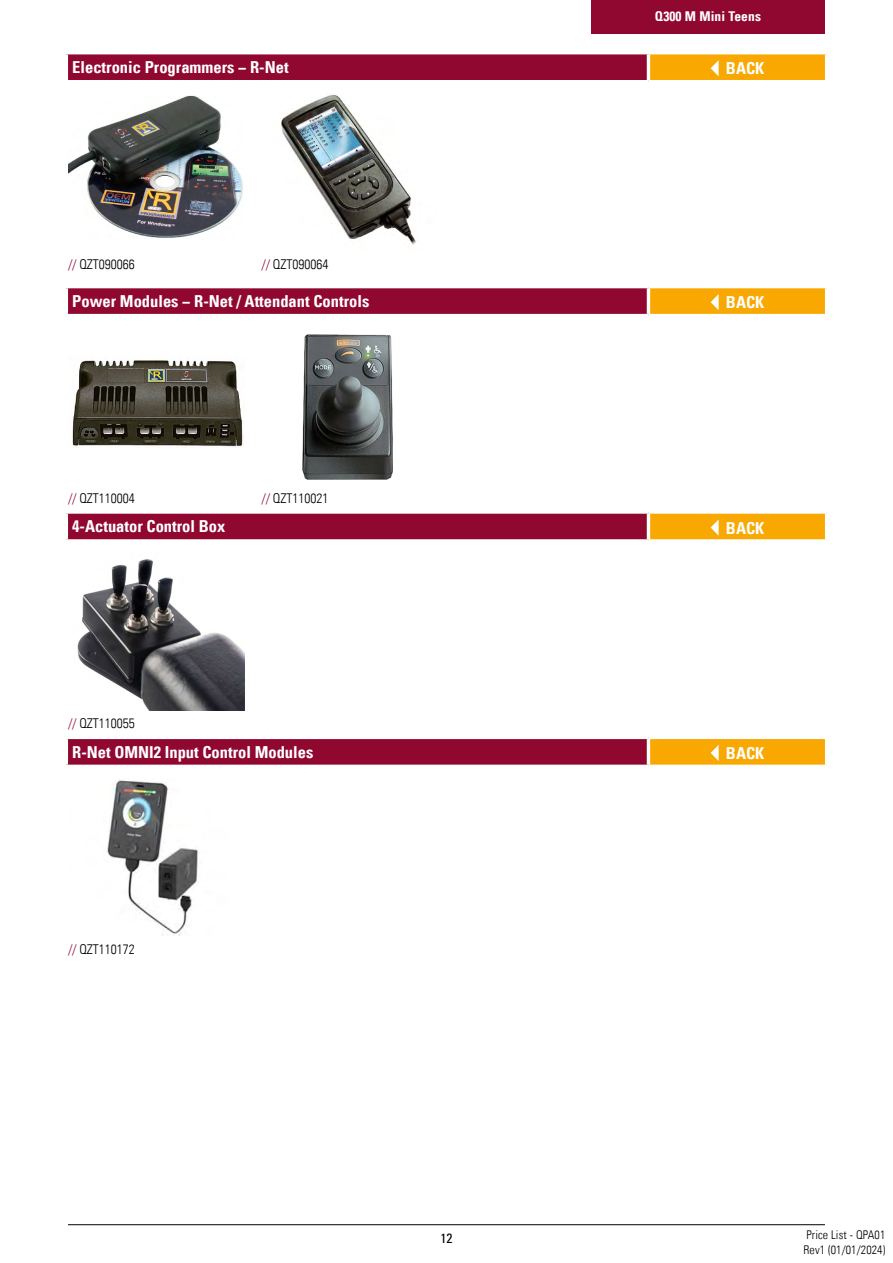
<style>
.page{position:relative;width:893px;height:1263px;background:#fff}
.page>*{position:absolute;margin:0;border:0;box-sizing:border-box;transform-origin:0 0}
.t1{font:16.5px "Univers Com 67 Bold Cond";color:#fff}
.t2{font:13.5px "Univers Com 47 Light Cond";color:#000}
.t3{font:13.5px "Univers Com 67 Bold Cond";letter-spacing:.01em;color:#fff}
.t4{font:condensed 13.5px "Univers Com 57";color:#000}
.t5{font:12px/14.7px "Univers Com 47 Light Cond";letter-spacing:.01em;color:#000}
.s1{color:#900730}
</style>
<div class="page">
<img style="left:281px;top:94px;width:135px;height:151px">
<img style="left:68px;top:95px;width:176px;height:144px">
<div style="left:66px;top:53px;width:582px;height:29px;background:#900730"></div>
<div style="left:648px;top:53px;width:179px;height:29px;background:#f8a800"></div>
<hr style="left:648px;top:51px;width:180px;height:3px;background:#fff">
<hr style="left:825px;top:54px;width:3px;height:26px;background:#fff">
<hr style="left:648px;top:80px;width:180px;height:3px;background:#fff">
<hr style="left:65px;top:51px;width:583px;height:3px;background:#fff">
<hr style="left:65px;top:54px;width:3px;height:26px;background:#fff">
<hr style="left:647px;top:54px;width:3px;height:26px;background:#fff">
<hr style="left:65px;top:80px;width:583px;height:3px;background:#fff">
<svg style="left:711px;top:60px;width:8px;height:16px"></svg>
<img style="left:72px;top:360px;width:171px;height:87px">
<img style="left:303px;top:334px;width:89px;height:146px">
<img style="left:107px;top:779px;width:91px;height:156px">
<div style="left:66px;top:287px;width:582px;height:29px;background:#900730"></div>
<div style="left:648px;top:287px;width:179px;height:29px;background:#f8a800"></div>
<hr style="left:648px;top:285px;width:180px;height:3px;background:#fff">
<hr style="left:825px;top:288px;width:3px;height:26px;background:#fff">
<hr style="left:648px;top:314px;width:180px;height:3px;background:#fff">
<hr style="left:65px;top:285px;width:583px;height:3px;background:#fff">
<hr style="left:65px;top:288px;width:3px;height:26px;background:#fff">
<hr style="left:647px;top:288px;width:3px;height:26px;background:#fff">
<hr style="left:65px;top:314px;width:583px;height:3px;background:#fff">
<svg style="left:711px;top:294px;width:8px;height:16px"></svg>
<div style="left:66px;top:512px;width:582px;height:29px;background:#900730"></div>
<div style="left:648px;top:512px;width:179px;height:29px;background:#f8a800"></div>
<svg style="left:648px;top:512px;width:179px;height:2px"></svg>
<hr style="left:825px;top:514px;width:3px;height:25px;background:#fff">
<svg style="left:648px;top:539px;width:179px;height:2px"></svg>
<svg style="left:66px;top:512px;width:582px;height:2px"></svg>
<hr style="left:65px;top:514px;width:3px;height:25px;background:#fff">
<hr style="left:647px;top:514px;width:3px;height:25px;background:#fff">
<svg style="left:66px;top:539px;width:582px;height:2px"></svg>
<svg style="left:711px;top:519px;width:8px;height:17px"></svg>
<div style="left:66px;top:737px;width:582px;height:29px;background:#900730"></div>
<div style="left:648px;top:737px;width:179px;height:29px;background:#f8a800"></div>
<hr style="left:648px;top:736px;width:180px;height:3px;background:#fff">
<hr style="left:825px;top:739px;width:3px;height:26px;background:#fff">
<hr style="left:648px;top:765px;width:180px;height:3px;background:#fff">
<hr style="left:65px;top:736px;width:583px;height:3px;background:#fff">
<hr style="left:65px;top:739px;width:3px;height:26px;background:#fff">
<hr style="left:647px;top:739px;width:3px;height:26px;background:#fff">
<hr style="left:65px;top:765px;width:583px;height:3px;background:#fff">
<svg style="left:711px;top:745px;width:8px;height:16px"></svg>
<img style="left:77px;top:559px;width:167px;height:151px">
<div style="left:591px;top:0;width:234px;height:34px;background:#900730"></div>
<hr style="left:68px;top:1224px;width:757px;height:1px;background:#000">
<p class="t3" style="left:655px;top:8px;width:108px">Q300 M Mini Teens</p>
<p class="t1" style="left:72px;top:57px;width:218px">Electronic Programmers − R-Net</p>
<p class="t1" style="left:726px;top:58px;width:40px">BACK</p>
<p class="t2" style="left:68px;top:256px;width:68px"><span class="s1">//</span> QZT090066</p>
<p class="t2" style="left:261px;top:256px;width:68px"><span class="s1">//</span> QZT090064</p>
<p class="t1" style="left:72px;top:291px;width:299px">Power Modules − R-Net / Attendant Controls</p>
<p class="t1" style="left:726px;top:292px;width:40px">BACK</p>
<p class="t2" style="left:68px;top:490px;width:68px"><span class="s1">//</span> QZT110004</p>
<p class="t2" style="left:261px;top:490px;width:68px"><span class="s1">//</span> QZT110021</p>
<p class="t1" style="left:72px;top:516px;width:155px">4-Actuator Control Box</p>
<p class="t1" style="left:726px;top:518px;width:40px">BACK</p>
<p class="t2" style="left:68px;top:715px;width:68px"><span class="s1">//</span> QZT110055</p>
<p class="t1" style="left:72px;top:742px;width:243px">R-Net OMNI2 Input Control Modules</p>
<p class="t1" style="left:726px;top:743px;width:40px">BACK</p>
<p class="t2" style="left:68px;top:941px;width:68px"><span class="s1">//</span> QZT110172</p>
<p class="t4" style="left:440px;top:1229px;width:13px">12</p>
<p class="t5" style="left:803px;top:1227px;width:83px">Price List - QPA01<br>Rev1 (01/01/2024)</p>
</div>
